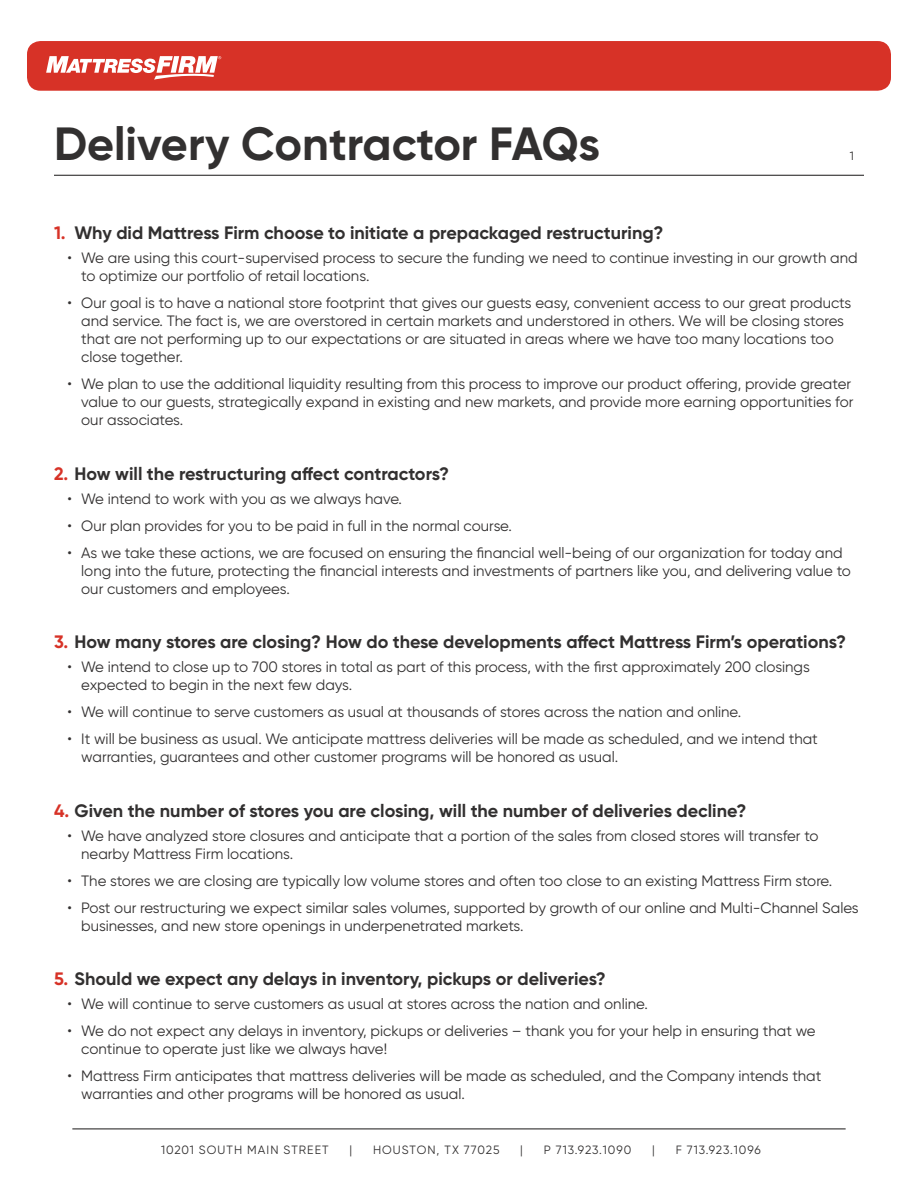
<style>
.page{position:relative;width:918px;height:1188px;background:#fff}
.page>*{position:absolute;margin:0;border:0;box-sizing:border-box;transform-origin:0 0}
.t1{font:700 46.5px "Gilroy";color:#323030}
.t2{font:700 18px "Gilroy";color:#323030}
.t3{font:15px/18px "Gilroy";color:#323030}
.t4{font:12px "Gilroy";letter-spacing:.08em;color:#323030}
.s1{color:#d73227}
</style>
<div class="page">
<div style="left:27px;top:41px;width:864px;height:50px;background:#d73227;border-radius:13px"></div>
<hr style="left:72px;top:1128px;width:774px;height:1px;background:#323030">
<svg style="left:46px;top:56px;width:175px;height:24px"></svg>
<hr style="left:54px;top:175px;width:810px;height:1px;background:#323030">
<h1 class="t1" style="left:54px;top:114px;width:548px">Delivery Contractor FAQs</h1>
<p class="t4" style="left:850px;top:148px;width:6px">1</p>
<p class="t2" style="left:54px;top:222px;width:611px"><span class="s1">1.</span> Why did Mattress Firm choose to initiate a prepackaged restructuring?</p>
<p class="t3" style="left:81px;top:249px;width:778px;text-indent:-14px">• We are using this court-supervised process to secure the funding we need to continue investing in our growth and to optimize our portfolio of retail locations.</p>
<p class="t3" style="left:81px;top:294px;width:772px;text-indent:-14px">• Our goal is to have a national store footprint that gives our guests easy, convenient access to our great products and service. The fact is, we are overstored in certain markets and understored in others. We will be closing stores that are not performing up to our expectations or are situated in areas where we have too many locations too close together.</p>
<p class="t3" style="left:81px;top:375px;width:774px;text-indent:-14px">• We plan to use the additional liquidity resulting from this process to improve our product offering, provide greater value to our guests, strategically expand in existing and new markets, and provide more earning opportunities for our associates.</p>
<p class="t2" style="left:54px;top:462px;width:397px"><span class="s1">2.</span> How will the restructuring affect contractors?</p>
<p class="t3" style="left:68px;top:489px;width:336px">• We intend to work with you as we always have.</p>
<p class="t3" style="left:68px;top:516px;width:446px">• Our plan provides for you to be paid in full in the normal course.</p>
<p class="t3" style="left:81px;top:543px;width:771px;text-indent:-14px">• As we take these actions, we are focused on ensuring the financial well-being of our organization for today and long into the future, protecting the financial interests and investments of partners like you, and delivering value to our customers and employees.</p>
<p class="t2" style="left:54px;top:631px;width:794px"><span class="s1">3.</span> How many stores are closing? How do these developments affect Mattress Firm’s operations?</p>
<p class="t3" style="left:81px;top:658px;width:730px;text-indent:-14px">• We intend to close up to 700 stores in total as part of this process, with the first approximately 200 closings expected to begin in the next few days.</p>
<p class="t3" style="left:68px;top:703px;width:675px">• We will continue to serve customers as usual at thousands of stores across the nation and online.</p>
<p class="t3" style="left:81px;top:730px;width:738px;text-indent:-14px">• It will be business as usual. We anticipate mattress deliveries will be made as scheduled, and we intend that warranties, guarantees and other customer programs will be honored as usual.</p>
<p class="t2" style="left:54px;top:799px;width:694px"><span class="s1">4.</span> Given the number of stores you are closing, will the number of deliveries decline?</p>
<p class="t3" style="left:81px;top:826px;width:739px;text-indent:-14px">• We have analyzed store closures and anticipate that a portion of the sales from closed stores will transfer to nearby Mattress Firm locations.</p>
<p class="t3" style="left:68px;top:871px;width:766px">• The stores we are closing are typically low volume stores and often too close to an existing Mattress Firm store.</p>
<p class="t3" style="left:81px;top:898px;width:779px;text-indent:-14px">• Post our restructuring we expect similar sales volumes, supported by growth of our online and Multi-Channel Sales businesses, and new store openings in underpenetrated markets.</p>
<p class="t2" style="left:54px;top:968px;width:553px"><span class="s1">5.</span> Should we expect any delays in inventory, pickups or deliveries?</p>
<p class="t3" style="left:68px;top:995px;width:582px">• We will continue to serve customers as usual at stores across the nation and online.</p>
<p class="t3" style="left:81px;top:1022px;width:736px;text-indent:-14px">• We do not expect any delays in inventory, pickups or deliveries – thank you for your help in ensuring that we continue to operate just like we always have!</p>
<p class="t3" style="left:81px;top:1067px;width:742px;text-indent:-14px">• Mattress Firm anticipates that mattress deliveries will be made as scheduled, and the Company intends that warranties and other programs will be honored as usual.</p>
<p class="t4" style="left:161px;top:1143px;width:169px">10201 SOUTH MAIN STREET</p>
<p class="t4" style="left:349px;top:1142px;width:4px">|</p>
<p class="t4" style="left:373px;top:1143px;width:128px">HOUSTON, TX 77025</p>
<p class="t4" style="left:520px;top:1142px;width:4px">|</p>
<p class="t4" style="left:544px;top:1143px;width:89px">P 713.923.1090</p>
<p class="t4" style="left:652px;top:1142px;width:4px">|</p>
<p class="t4" style="left:676px;top:1143px;width:87px">F 713.923.1096</p>
</div>
